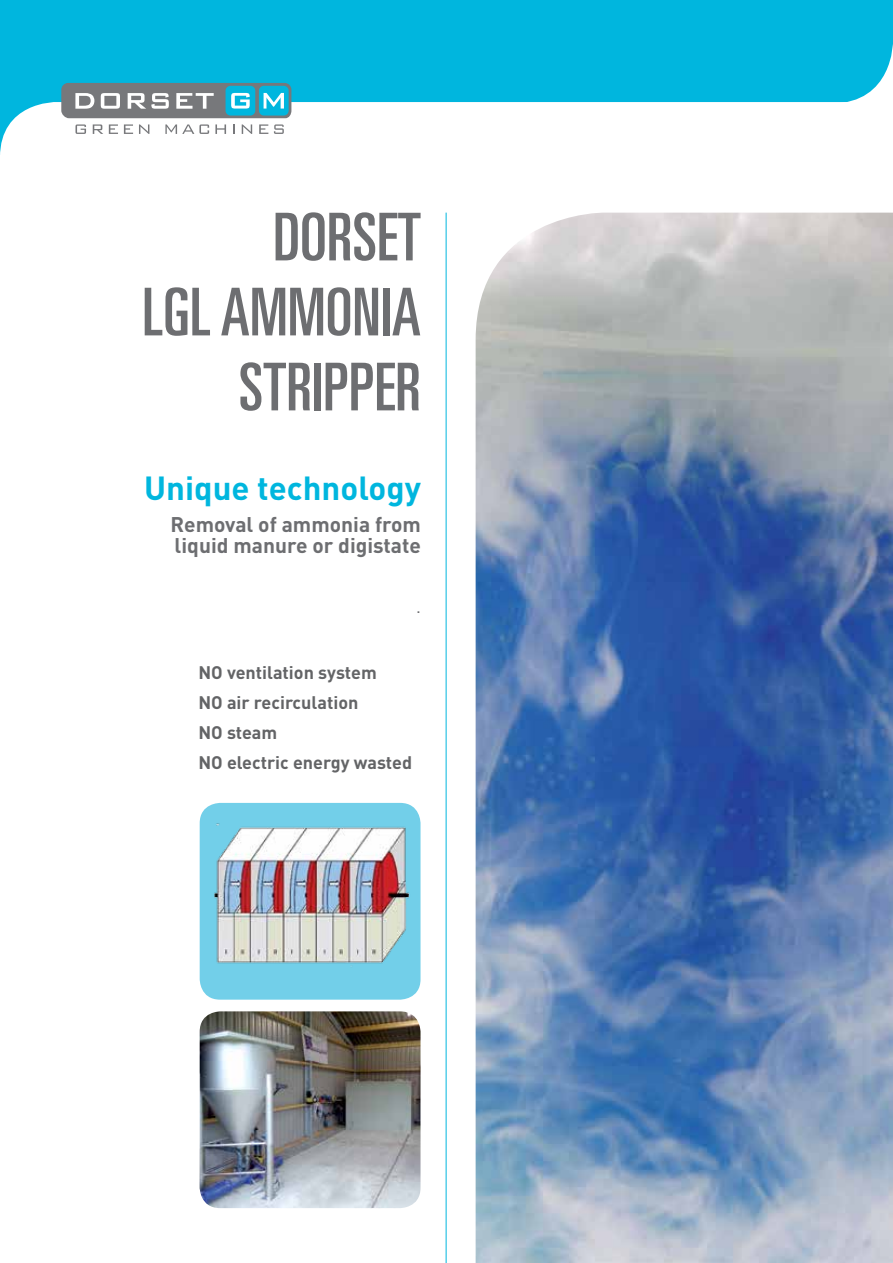
<style>
.page{position:relative;width:893px;height:1263px;background:#fff}
.page>*{position:absolute;margin:0;border:0;box-sizing:border-box;transform-origin:0 0}
.t1{font:ultra-condensed 66px/75px "Univers LT Std";color:#6d6e71;text-align:right}
.t2{font:700 33px "DIN";color:#00b6de}
.t3{font:700 21px/21px "DIN";color:#6d6e71}
.t4{font:700 18px/30px "DIN";color:#636466}
.t5{font:18px "DIN";color:#6d6e71}
</style>
<div class="page">
<div style="left:0;top:0;width:893px;height:169px;background:#00b6de"></div>
<svg style="left:0;top:102px;width:893px;height:201px"></svg>
<svg style="left:831px;top:44px;width:62px;height:121px"></svg>
<img style="left:476px;top:213px;width:417px;height:1050px">
<hr style="left:446px;top:213px;width:1px;height:1050px;background:#00b6de">
<img style="left:200px;top:1011px;width:220px;height:197px">
<svg style="left:61px;top:83px;width:230px;height:35px"></svg>
<svg style="left:75px;top:124px;width:11px;height:10px"></svg>
<svg style="left:93px;top:124px;width:10px;height:10px"></svg>
<svg style="left:109px;top:124px;width:9px;height:10px"></svg>
<svg style="left:124px;top:124px;width:9px;height:10px"></svg>
<svg style="left:139px;top:124px;width:10px;height:10px"></svg>
<svg style="left:165px;top:124px;width:44px;height:10px"></svg>
<svg style="left:215px;top:124px;width:11px;height:10px"></svg>
<svg style="left:233px;top:124px;width:2px;height:10px"></svg>
<svg style="left:242px;top:124px;width:10px;height:10px"></svg>
<svg style="left:259px;top:124px;width:9px;height:10px"></svg>
<svg style="left:274px;top:124px;width:10px;height:10px"></svg>
<div style="left:0;top:155px;width:10px;height:21px;background:#fff"></div>
<img style="left:200px;top:803px;width:220px;height:197px">
<h1 class="t1" style="left:142px;top:199px;width:280px">DORSET<br>LGL AMMONIA<br>STRIPPER</h1>
<h2 class="t2" style="left:144px;top:467px;width:278px">Unique technology</h2>
<p class="t3" style="left:170px;top:513px;width:252px">Removal of ammonia from liquid manure or digistate</p>
<p class="t5" style="left:416px;top:595px;width:6px">.</p>
<p class="t4" style="left:198px;top:656px;width:215px">NO ventilation system<br>NO air recirculation<br>NO steam<br>NO electric energy wasted</p>
</div>
